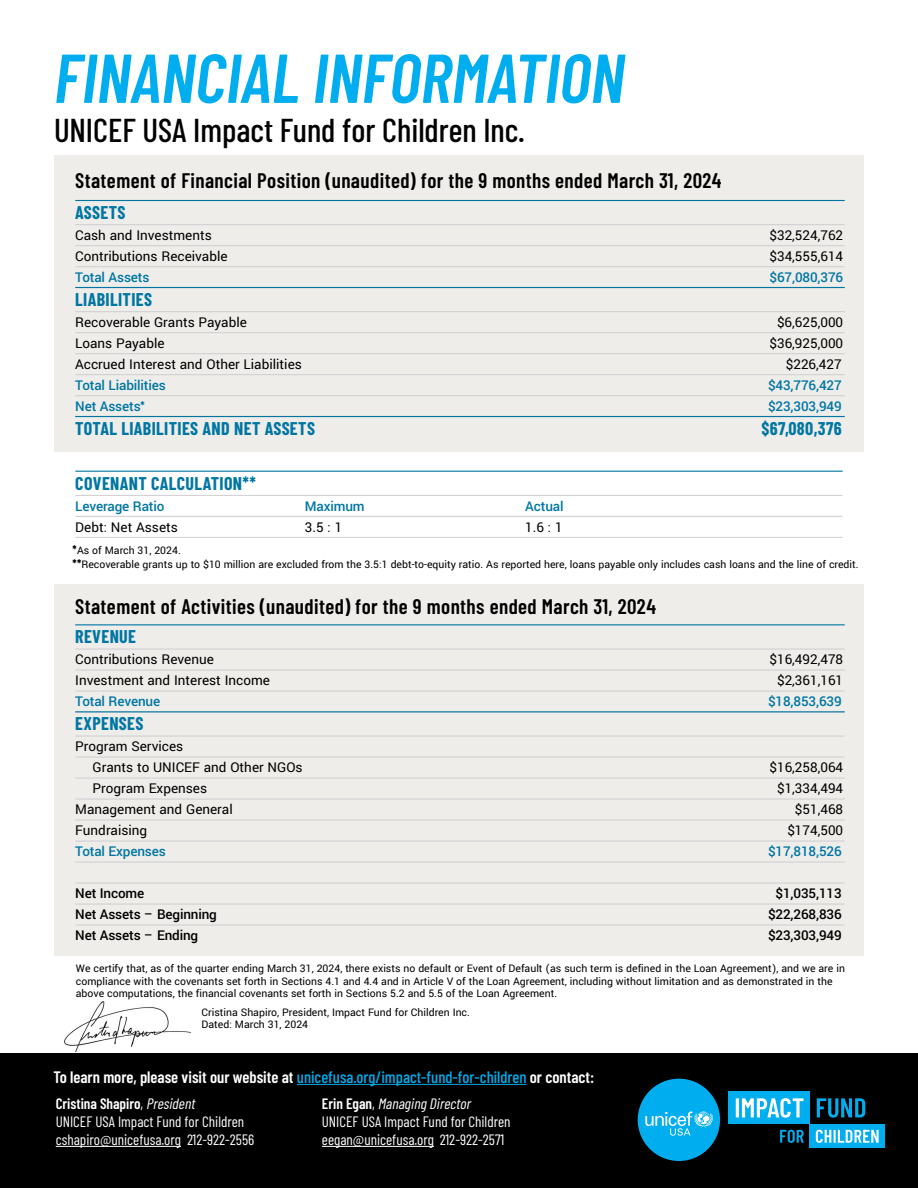
<style>
.page{position:relative;width:918px;height:1188px;background:#fff}
.page>*{position:absolute;margin:0;border:0;box-sizing:border-box;transform-origin:0 0}
.t1{font:italic 600 69px "Barlow Condensed";color:#00aeef}
.t2{font:500 33px "Barlow Condensed";color:#000}
.t3{font:600 21px "Barlow Condensed";letter-spacing:.02em;color:#000}
.t4{font:700 18px "Barlow Condensed";letter-spacing:.02em;color:#0076a3}
.t5{font:600 16.5px "Barlow Condensed";color:#fff}
.t6{font:15px/21px "Yantramanav";color:#000}
.t7{font:15px/18px "Barlow Condensed";color:#fff}
.t8{font:500 15px "Yantramanav";letter-spacing:-.01em;color:#0076a3}
.t9{font:500 15px "Yantramanav";letter-spacing:-.01em;color:#000}
.t10{font:11.7px/12.5px "Yantramanav";color:#000}
.s1{font-family:"Barlow Condensed";font-weight:700;font-size:11.7px}
.s2{font-family:"Barlow Condensed";font-weight:700}
.s3{font-weight:500;color:#00aeef}
.s4{font-weight:600}
.s5{font-style:italic}
</style>
<div class="page">
<div style="left:54px;top:155px;width:810px;height:297px;background:#efedea"></div>
<hr style="left:75px;top:200px;width:770px;height:1px;background:#0076a3">
<hr style="left:75px;top:224px;width:770px;height:1px;background:#cdced1">
<hr style="left:75px;top:245px;width:770px;height:1px;background:#cdced1">
<hr style="left:75px;top:266px;width:770px;height:1px;background:#cdced1">
<hr style="left:75px;top:287px;width:770px;height:1px;background:#0076a3">
<hr style="left:75px;top:311px;width:770px;height:1px;background:#cdced1">
<hr style="left:75px;top:332px;width:770px;height:1px;background:#cdced1">
<hr style="left:75px;top:353px;width:770px;height:1px;background:#cdced1">
<hr style="left:75px;top:374px;width:770px;height:1px;background:#cdced1">
<hr style="left:75px;top:395px;width:770px;height:1px;background:#cdced1">
<hr style="left:75px;top:416px;width:770px;height:1px;background:#0076a3">
<div style="left:54px;top:584px;width:810px;height:372px;background:#efedea"></div>
<hr style="left:75px;top:624px;width:770px;height:1px;background:#0076a3">
<hr style="left:75px;top:649px;width:770px;height:1px;background:#cdced1">
<hr style="left:75px;top:670px;width:770px;height:1px;background:#cdced1">
<hr style="left:75px;top:691px;width:770px;height:1px;background:#cdced1">
<hr style="left:75px;top:712px;width:770px;height:1px;background:#cdced1">
<hr style="left:75px;top:711px;width:770px;height:1px;background:#0076a3">
<hr style="left:75px;top:736px;width:770px;height:1px;background:#cdced1">
<hr style="left:75px;top:757px;width:770px;height:1px;background:#cdced1">
<hr style="left:75px;top:778px;width:770px;height:1px;background:#cdced1">
<hr style="left:75px;top:799px;width:770px;height:1px;background:#cdced1">
<hr style="left:75px;top:820px;width:770px;height:1px;background:#cdced1">
<hr style="left:75px;top:841px;width:770px;height:1px;background:#cdced1">
<hr style="left:75px;top:862px;width:770px;height:1px;background:#cdced1">
<hr style="left:75px;top:883px;width:770px;height:1px;background:#cdced1">
<hr style="left:75px;top:904px;width:770px;height:1px;background:#cdced1">
<hr style="left:75px;top:925px;width:770px;height:1px;background:#cdced1">
<img style="left:64px;top:1001px;width:127px;height:51px">
<hr style="left:75px;top:471px;width:768px;height:1px;background:#0076a3">
<hr style="left:75px;top:495px;width:768px;height:1px;background:#cdced1">
<hr style="left:75px;top:516px;width:768px;height:1px;background:#cdced1">
<hr style="left:75px;top:537px;width:768px;height:1px;background:#cdced1">
<div style="left:0;top:1053px;width:918px;height:135px;background:#000"></div>
<hr style="left:297px;top:1084px;width:229px;height:1px;background:#00aeef">
<hr style="left:56px;top:1146px;width:125px;height:1px;background:#fff">
<hr style="left:322px;top:1146px;width:112px;height:1px;background:#fff">
<div style="left:728px;top:1091px;width:82px;height:33px;background:#00aeef"></div>
<div style="left:810px;top:1124px;width:75px;height:24px;background:#00aeef"></div>
<svg style="left:736px;top:1098px;width:67px;height:20px"></svg>
<svg style="left:817px;top:1098px;width:48px;height:20px"></svg>
<svg style="left:780px;top:1130px;width:24px;height:13px"></svg>
<svg style="left:816px;top:1130px;width:63px;height:13px"></svg>
<div style="left:638px;top:1079px;width:82px;height:82px;background:#00aeef;border-radius:50%"></div>
<svg style="left:645px;top:1112px;width:68px;height:24px"></svg>
<h1 class="t1" style="left:54px;top:29px;width:572px">FINANCIAL INFORMATION</h1>
<h2 class="t2" style="left:54px;top:106px;width:472px">UNICEF USA Impact Fund for Children Inc.</h2>
<h3 class="t3" style="left:75px;top:165px;width:648px">Statement of Financial Position (unaudited) for the 9 months ended March 31, 2024</h3>
<h3 class="t4" style="left:75px;top:200px;width:52px">ASSETS</h3>
<p class="t6" style="left:75px;top:225px;width:138px">Cash and Investments</p>
<p class="t6" style="left:769px;top:225px;width:75px">$32,524,762</p>
<p class="t6" style="left:75px;top:246px;width:154px">Contributions Receivable</p>
<p class="t6" style="left:769px;top:246px;width:75px">$34,555,614</p>
<p class="t8" style="left:75px;top:268px;width:76px">Total Assets</p>
<p class="t8" style="left:770px;top:268px;width:75px">$67,080,376</p>
<h3 class="t4" style="left:75px;top:287px;width:78px">LIABILITIES</h3>
<p class="t6" style="left:75px;top:312px;width:173px">Recoverable Grants Payable</p>
<p class="t6" style="left:777px;top:312px;width:68px">$6,625,000</p>
<p class="t6" style="left:75px;top:333px;width:91px">Loans Payable</p>
<p class="t6" style="left:769px;top:333px;width:75px">$36,925,000</p>
<p class="t6" style="left:75px;top:354px;width:228px">Accrued Interest and Other Liabilities</p>
<p class="t6" style="left:786px;top:354px;width:57px">$226,427</p>
<p class="t8" style="left:75px;top:376px;width:92px">Total Liabilities</p>
<p class="t8" style="left:768px;top:376px;width:75px">$43,776,427</p>
<p class="t8" style="left:75px;top:397px;width:71px">Net Assets<span class="s1">*</span></p>
<p class="t8" style="left:768px;top:397px;width:75px">$23,303,949</p>
<h3 class="t4" style="left:75px;top:416px;width:241px">TOTAL LIABILITIES AND NET ASSETS</h3>
<h3 class="t4" style="left:762px;top:416px;width:82px">$67,080,376</h3>
<h3 class="t4" style="left:75px;top:470px;width:182px">COVENANT CALCULATION**</h3>
<p class="t8" style="left:75px;top:497px;width:91px">Leverage Ratio</p>
<p class="t8" style="left:305px;top:497px;width:61px">Maximum</p>
<p class="t8" style="left:525px;top:497px;width:40px">Actual</p>
<p class="t6" style="left:75px;top:517px;width:104px">Debt: Net Assets</p>
<p class="t6" style="left:305px;top:517px;width:39px">3.5 : 1</p>
<p class="t6" style="left:525px;top:517px;width:39px">1.6 : 1</p>
<p class="t10" style="left:73px;top:544px;width:787px;line-height:13.5px"><span class="s2">*</span>As of March 31, 2024.<br><span class="s2">**</span>Recoverable grants up to $10 million are excluded from the 3.5:1 debt-to-equity ratio. As reported here, loans payable only includes cash loans and the line of credit.</p>
<h3 class="t3" style="left:75px;top:591px;width:582px">Statement of Activities (unaudited) for the 9 months ended March 31, 2024</h3>
<h3 class="t4" style="left:75px;top:624px;width:62px">REVENUE</h3>
<p class="t6" style="left:75px;top:649px;width:140px">Contributions Revenue</p>
<p class="t6" style="left:769px;top:649px;width:75px">$16,492,478</p>
<p class="t6" style="left:75px;top:670px;width:196px">Investment and Interest Income</p>
<p class="t6" style="left:777px;top:670px;width:68px">$2,361,161</p>
<p class="t8" style="left:75px;top:692px;width:86px">Total Revenue</p>
<p class="t8" style="left:768px;top:692px;width:75px">$18,853,639</p>
<h3 class="t4" style="left:75px;top:711px;width:70px">EXPENSES</h3>
<p class="t6" style="left:93px;top:736px;width:212px;text-indent:-17px">Program Services<br>Grants to UNICEF and Other NGOs</p>
<p class="t6" style="left:769px;top:757px;width:75px">$16,258,064</p>
<p class="t6" style="left:93px;top:778px;width:116px">Program Expenses</p>
<p class="t6" style="left:777px;top:778px;width:68px">$1,334,494</p>
<p class="t6" style="left:75px;top:799px;width:159px">Management and General</p>
<p class="t6" style="left:795px;top:799px;width:50px">$51,468</p>
<p class="t6" style="left:75px;top:820px;width:74px">Fundraising</p>
<p class="t6" style="left:787px;top:820px;width:57px">$174,500</p>
<p class="t8" style="left:75px;top:842px;width:92px">Total Expenses</p>
<p class="t8" style="left:768px;top:842px;width:75px">$17,818,526</p>
<p class="t9" style="left:75px;top:884px;width:71px">Net Income</p>
<p class="t9" style="left:776px;top:884px;width:68px">$1,035,113</p>
<p class="t9" style="left:75px;top:905px;width:143px">Net Assets – Beginning</p>
<p class="t9" style="left:768px;top:905px;width:75px">$22,268,836</p>
<p class="t9" style="left:75px;top:926px;width:125px">Net Assets – Ending</p>
<p class="t9" style="left:768px;top:926px;width:75px">$23,303,949</p>
<p class="t10" style="left:76px;top:963px;width:771px">We certify that, as of the quarter ending March 31, 2024, there exists no default or Event of Default (as such term is defined in the Loan Agreement), and we are in compliance with the covenants set forth in Sections 4.1 and 4.4 and in Article V of the Loan Agreement, including without limitation and as demonstrated in the above computations, the financial covenants set forth in Sections 5.2 and 5.5 of the Loan Agreement.</p>
<p class="t10" style="left:202px;top:1006px;width:270px">Cristina Shapiro, President, Impact Fund for Children Inc.<br>Dated: March 31, 2024</p>
<h3 class="t5" style="left:53px;top:1065px;width:542px">To learn more, please visit our website at <span class="s3">unicefusa.org/impact-fund-for-children</span> or contact:</h3>
<p class="t7" style="left:56px;top:1094px;width:200px"><span class="s4">Cristina Shapiro</span>, <span class="s5">President<br></span>UNICEF USA Impact Fund for Children cshapiro@unicefusa.org 212-922-2556</p>
<p class="t7" style="left:322px;top:1094px;width:190px"><span class="s4">E r i n E g a n</span> , <span class="s5">ManagingDirector<br></span>UNICEF USA Impact Fund for Children eegan@unicefusa.org 212-922-2571</p>
</div>
